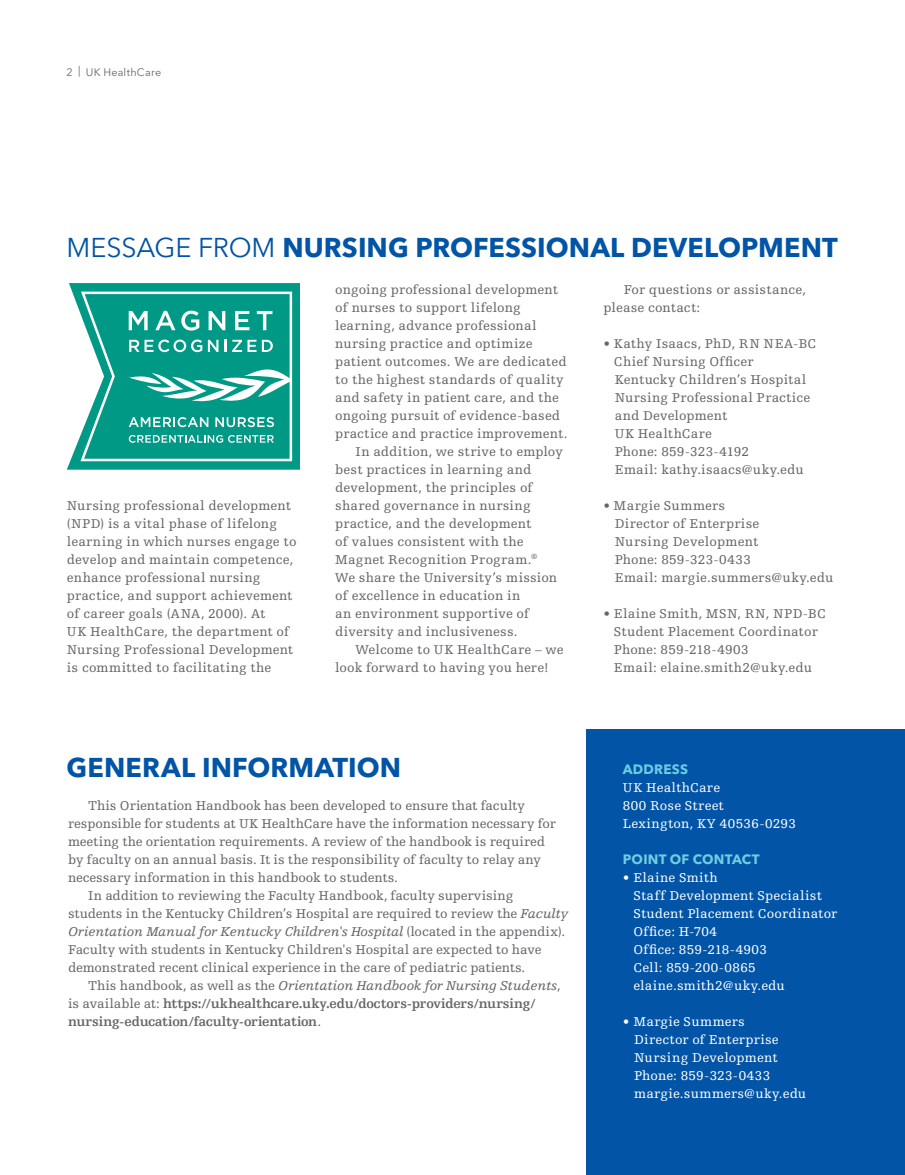
<style>
.page{position:relative;width:905px;height:1175px;background:#fff}
.page>*{position:absolute;margin:0;border:0;box-sizing:border-box;transform-origin:0 0}
.t1{font:700 27px "Avenir Next LT Pro";color:#0154a6}
.t2{font:13.5px/18px "Egyptienne FLT Std";letter-spacing:.01em;color:#656568}
.t3{font:13.5px/18px "Egyptienne FLT Std";letter-spacing:.02em;color:#fff}
.t4{font:italic 13.5px "Egyptienne FLT Std";letter-spacing:-.01em;color:#656568}
.t5{font:700 13.5px "Egyptienne FLT Std";letter-spacing:-.01em;color:#656568}
.t6{font:13.5px "Egyptienne FLT Std";letter-spacing:-.01em;color:#656568}
.t7{font:700 13.5px "Avenir Next LT Pro";letter-spacing:.015em;color:#6dcde3}
.t8{font:10.8px "Avenir Next LT Pro";letter-spacing:.02em;color:#656568}
.s1{font-weight:400}
.s2{font-style:italic}
.s3{font-style:normal}
</style>
<div class="page">
<div style="left:586px;top:729px;width:318px;height:445px;background:#0154a6"></div>
<svg style="left:67px;top:283px;width:233px;height:186px;fill:#009986"></svg>
<svg style="left:79px;top:289px;width:214px;height:173px"></svg>
<p class="t8" style="left:66px;top:65px;width:96px">2 | UK HealthCare</p>
<h1 class="t1" style="left:67px;top:230px;width:772px"><span class="s1">MESSAGE FROM</span> NURSING PROFESSIONAL DEVELOPMENT</h1>
<p class="t2" style="left:67px;top:497px;width:231px">Nursing professional development (NPD) is a vital phase of lifelong learning in which nurses engage to develop and maintain competence, enhance professional nursing practice, and support achievement of career goals (ANA, 2000). At<br>UK HealthCare, the department of Nursing Professional Development is committed to facilitating the</p>
<p class="t2" style="left:335px;top:281px;width:224px">ongoing professional development</p>
<p class="t2" style="left:335px;top:299px;width:187px">of nurses to support lifelong</p>
<p class="t2" style="left:335px;top:317px;width:203px">learning, advance professional</p>
<p class="t2" style="left:335px;top:335px;width:199px">nursing practice and optimize</p>
<p class="t2" style="left:335px;top:353px;width:233px">patient outcomes. We are dedicated</p>
<p class="t2" style="left:335px;top:371px;width:230px">to the highest standards of quality</p>
<p class="t2" style="left:335px;top:389px;width:225px">and safety in patient care, and the</p>
<p class="t2" style="left:335px;top:407px;width:226px">ongoing pursuit of evidence-based</p>
<p class="t2" style="left:335px;top:425px;width:234px">practice and practice improvement.</p>
<p class="t2" style="left:355px;top:443px;width:209px">In addition, we strive to employ</p>
<p class="t2" style="left:335px;top:461px;width:197px">best practices in learning and</p>
<p class="t2" style="left:335px;top:479px;width:199px">development, the principles of</p>
<p class="t2" style="left:335px;top:496px;width:197px">shared governance in nursing</p>
<p class="t2" style="left:335px;top:514px;width:198px">practice, and the development</p>
<p class="t2" style="left:335px;top:532px;width:190px">of values consistent with the</p>
<p class="t2" style="left:335px;top:550px;width:204px">Magnet Recognition Program.<sup>®</sup></p>
<p class="t2" style="left:335px;top:568px;width:223px">We share the University’s mission</p>
<p class="t2" style="left:335px;top:586px;width:186px">of excellence in education in</p>
<p class="t2" style="left:335px;top:604px;width:196px">an environment supportive of</p>
<p class="t2" style="left:335px;top:622px;width:184px">diversity and inclusiveness.</p>
<p class="t2" style="left:355px;top:640px;width:210px">Welcome to UK HealthCare – we</p>
<p class="t2" style="left:335px;top:658px;width:215px">look forward to having you here!</p>
<p class="t2" style="left:603px;top:281px;width:204px;text-indent:20px">For questions or assistance, please contact:</p>
<p class="t2" style="left:614px;top:335px;width:204px;text-indent:-11px">• Kathy Isaacs, PhD, RN NEA-BC<br>Chief Nursing Officer<br>Kentucky Children’s Hospital<br>Nursing Professional Practice and Development<br>UK HealthCare<br>Phone: 859-323-4192<br>Email: kathy.isaacs@uky.edu</p>
<p class="t2" style="left:614px;top:496px;width:220px;text-indent:-11px">• Margie Summers<br>Director of Enterprise<br>Nursing Development<br>Phone: 859-323-0433<br>Email: margie.summers@uky.edu</p>
<p class="t2" style="left:614px;top:604px;width:214px;text-indent:-11px">• Elaine Smith, MSN, RN, NPD-BC<br>Student Placement Coordinator<br>Phone: 859-218-4903<br>Email: elaine.smith2@uky.edu</p>
<h1 class="t1" style="left:67px;top:750px;width:336px">GENERAL INFORMATION</h1>
<p class="t7" style="left:622px;top:761px;width:67px">ADDRESS</p>
<p class="t3" style="left:622px;top:779px;width:175px">UK HealthCare<br>800 Rose Street<br>Lexington, KY 40536-0293</p>
<p class="t7" style="left:622px;top:851px;width:138px">POINT OF CONTACT</p>
<p class="t3" style="left:633px;top:869px;width:205px;text-indent:-10px">• Elaine Smith<br>Staff Development Specialist<br>Student Placement Coordinator<br>Office: H-704<br>Office: 859-218-4903<br>Cell: 859-200-0865 elaine.smith2@uky.edu</p>
<p class="t3" style="left:634px;top:1013px;width:173px;text-indent:-11px">• Margie Summers<br>Director of Enterprise<br>Nursing Development<br>Phone: 859-323-0433 margie.summers@uky.edu</p>
<p class="t2" style="left:88px;top:797px;width:438px">This Orientation Handbook has been developed to ensure that faculty</p>
<p class="t6" style="left:68px;top:816px;width:489px">responsible for students at UK HealthCare have the information necessary for</p>
<p class="t2" style="left:68px;top:833px;width:478px">meeting the orientation requirements. A review of the handbook is required</p>
<p class="t2" style="left:68px;top:851px;width:474px">by faculty on an annual basis. It is the responsibility of faculty to relay any</p>
<p class="t2" style="left:68px;top:869px;width:331px">necessary information in this handbook to students.</p>
<p class="t2" style="left:88px;top:887px;width:426px">In addition to reviewing the Faculty Handbook, faculty supervising</p>
<p class="t2" style="left:68px;top:905px;width:502px">students in the Kentucky Children’s Hospital are required to review the <span class="s2">Faculty</span></p>
<p class="t4" style="left:68px;top:924px;width:498px">Orientation Manual for Kentucky Children's Hospital <span class="s3">(located in the appendix).</span></p>
<p class="t2" style="left:68px;top:941px;width:475px">Faculty with students in Kentucky Children's Hospital are expected to have</p>
<p class="t2" style="left:68px;top:959px;width:459px">demonstrated recent clinical experience in the care of pediatric patients.</p>
<p class="t4" style="left:88px;top:978px;width:474px"><span class="s3">This handbook, as well as the</span> Orientation Handbook for Nursing Students<span class="s3">,</span></p>
<p class="t5" style="left:68px;top:996px;width:469px"><span class="s1">is available at:</span> https://ukhealthcare.uky.edu/doctors-providers/nursing/</p>
<p class="t5" style="left:68px;top:1014px;width:254px">nursing-education/faculty-orientation<span class="s1">.</span></p>
</div>
